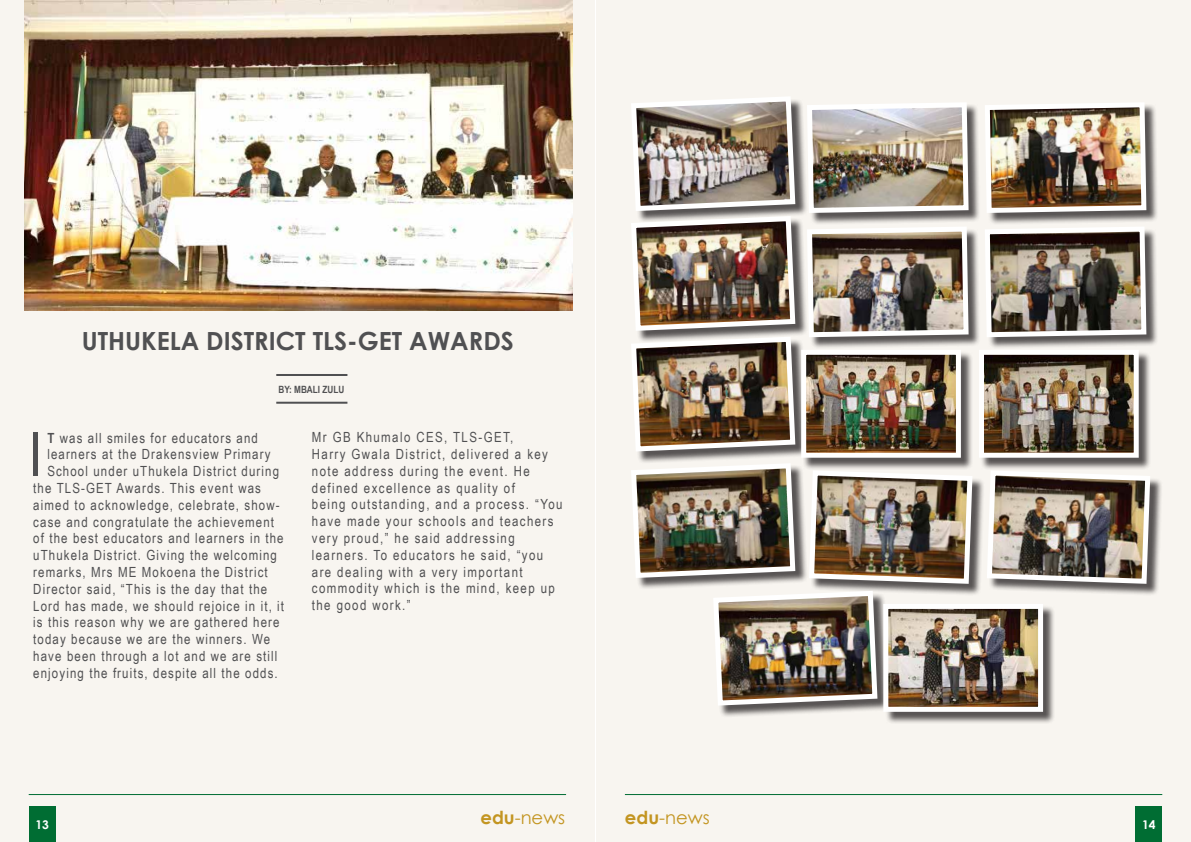
<style>
.page{position:relative;width:1191px;height:842px;background:#fff}
.page>*{position:absolute;margin:0;border:0;box-sizing:border-box;transform-origin:0 0}
.t1{font:60.9px "Arial Narrow";color:#505052}
.t2{font:700 25px "Century Gothic";color:#505052}
.t3{font:18px "Century Gothic";color:#c39521}
.t4{font:14px "Arial Narrow";letter-spacing:.08em;color:#505052}
.t5{font:14px/16.8px "Arial Narrow";letter-spacing:.1em;color:#505052}
.t6{font:700 12px "Century Gothic";color:#fff}
.t7{font:700 10px "Arial Narrow";color:#505052}
.s1{font-weight:700}
</style>
<div class="page">
<div style="left:596px;top:0;width:594px;height:842px;background:#f8f5f0"></div>
<div style="left:0;top:0;width:594px;height:842px;background:#f8f5f0"></div>
<hr style="left:29px;top:794px;width:537px;height:1px;background:#006d33">
<hr style="left:625px;top:794px;width:537px;height:1px;background:#006d33">
<div style="left:29px;top:806px;width:27px;height:36px;background:#006d33"></div>
<div style="left:1135px;top:806px;width:27px;height:36px;background:#006d33"></div>
<hr style="left:276px;top:374px;width:71px;height:2px;background:#505052">
<hr style="left:276px;top:402px;width:71px;height:2px;background:#505052">
<div style="left:811px;top:472px;width:174px;height:124px;background:#231f20;opacity:.75"></div>
<div style="left:988px;top:472px;width:174px;height:124px;background:#231f20;opacity:.75"></div>
<img style="left:984px;top:471px;width:168px;height:115px">
<div style="left:633px;top:98px;width:174px;height:125px;background:#231f20;opacity:.75"></div>
<div style="left:633px;top:339px;width:174px;height:125px;background:#231f20;opacity:.75"></div>
<div style="left:715px;top:593px;width:174px;height:125px;background:#231f20;opacity:.75"></div>
<div style="left:633px;top:218px;width:174px;height:125px;background:#231f20;opacity:.75"></div>
<img style="left:631px;top:97px;width:167px;height:357px">
<img style="left:631px;top:461px;width:344px;height:247px">
<div style="left:808px;top:104px;width:173px;height:121px;background:#231f20;opacity:.75"></div>
<img style="left:804px;top:100px;width:167px;height:115px">
<div style="left:986px;top:104px;width:172px;height:121px;background:#231f20;opacity:.75"></div>
<img style="left:985px;top:103px;width:164px;height:112px">
<div style="left:808px;top:228px;width:173px;height:122px;background:#231f20;opacity:.75"></div>
<img style="left:804px;top:224px;width:167px;height:116px">
<div style="left:986px;top:228px;width:172px;height:122px;background:#231f20;opacity:.75"></div>
<img style="left:985px;top:224px;width:164px;height:116px">
<div style="left:802px;top:351px;width:171px;height:119px;background:#231f20;opacity:.75"></div>
<img style="left:807px;top:356px;width:148px;height:96px">
<div style="left:801px;top:350px;width:160px;height:108px;border:5px solid #fff"></div>
<div style="left:885px;top:605px;width:170px;height:119px;background:#231f20;opacity:.75"></div>
<img style="left:889px;top:610px;width:148px;height:96px">
<div style="left:883px;top:604px;width:160px;height:108px;border:5px solid #fff"></div>
<div style="left:980px;top:351px;width:171px;height:119px;background:#231f20;opacity:.75"></div>
<img style="left:985px;top:356px;width:147px;height:96px">
<div style="left:979px;top:350px;width:159px;height:108px;border:5px solid #fff"></div>
<img style="left:24px;top:0;width:549px;height:310px">
<h2 class="t2" style="left:82px;top:325px;width:434px">UTHUKELA DISTRICT TLS-GET AWARDS</h2>
<p class="t7" style="left:278px;top:383px;width:67px">BY: MBALI ZULU</p>
<h1 class="t1" style="left:29px;top:410px;width:15px">I</h1>
<p class="t4" style="left:47px;top:427px;width:212px"><span class="s1">T</span> was all smiles for educators and</p>
<p class="t4" style="left:47px;top:444px;width:225px">learners at the Drakensview Primary</p>
<p class="t4" style="left:47px;top:461px;width:233px">School under uThukela District during</p>
<p class="t4" style="left:33px;top:478px;width:229px">the TLS-GET Awards. This event was</p>
<p class="t4" style="left:33px;top:494px;width:248px">aimed to acknowledge, celebrate, show-</p>
<p class="t4" style="left:33px;top:511px;width:242px">case and congratulate the achievement</p>
<p class="t4" style="left:33px;top:528px;width:252px">of the best educators and learners in the</p>
<p class="t4" style="left:33px;top:545px;width:245px">uThukela District. Giving the welcoming</p>
<p class="t4" style="left:33px;top:562px;width:236px">remarks, Mrs ME Mokoena the District</p>
<p class="t4" style="left:33px;top:578px;width:235px">Director said, “This is the day that the</p>
<p class="t4" style="left:33px;top:595px;width:252px">Lord has made, we should rejoice in it, it</p>
<p class="t4" style="left:33px;top:612px;width:248px">is this reason why we are gathered here</p>
<p class="t4" style="left:33px;top:629px;width:238px">today because we are the winners. We</p>
<p class="t4" style="left:33px;top:646px;width:246px">have been through a lot and we are still</p>
<p class="t4" style="left:33px;top:662px;width:246px">enjoying the fruits, despite all the odds.</p>
<p class="t5" style="left:312px;top:428px;width:252px">Mr GB Khumalo CES, TLS-GET,<br>Harry Gwala District, delivered a key note address during the event. He defined excellence as quality of<br>being outstanding, and a process. “You have made your schools and teachers very proud,” he said addressing learners. To educators he said, “you are dealing with a very important commodity which is the mind, keep up the good work.”</p>
<p class="t3" style="left:480px;top:807px;width:86px"><span class="s1">edu</span>-news</p>
<p class="t3" style="left:625px;top:807px;width:86px"><span class="s1">edu</span>-news</p>
<p class="t6" style="left:35px;top:817px;width:15px">13</p>
<p class="t6" style="left:1142px;top:817px;width:15px">14</p>
</div>
